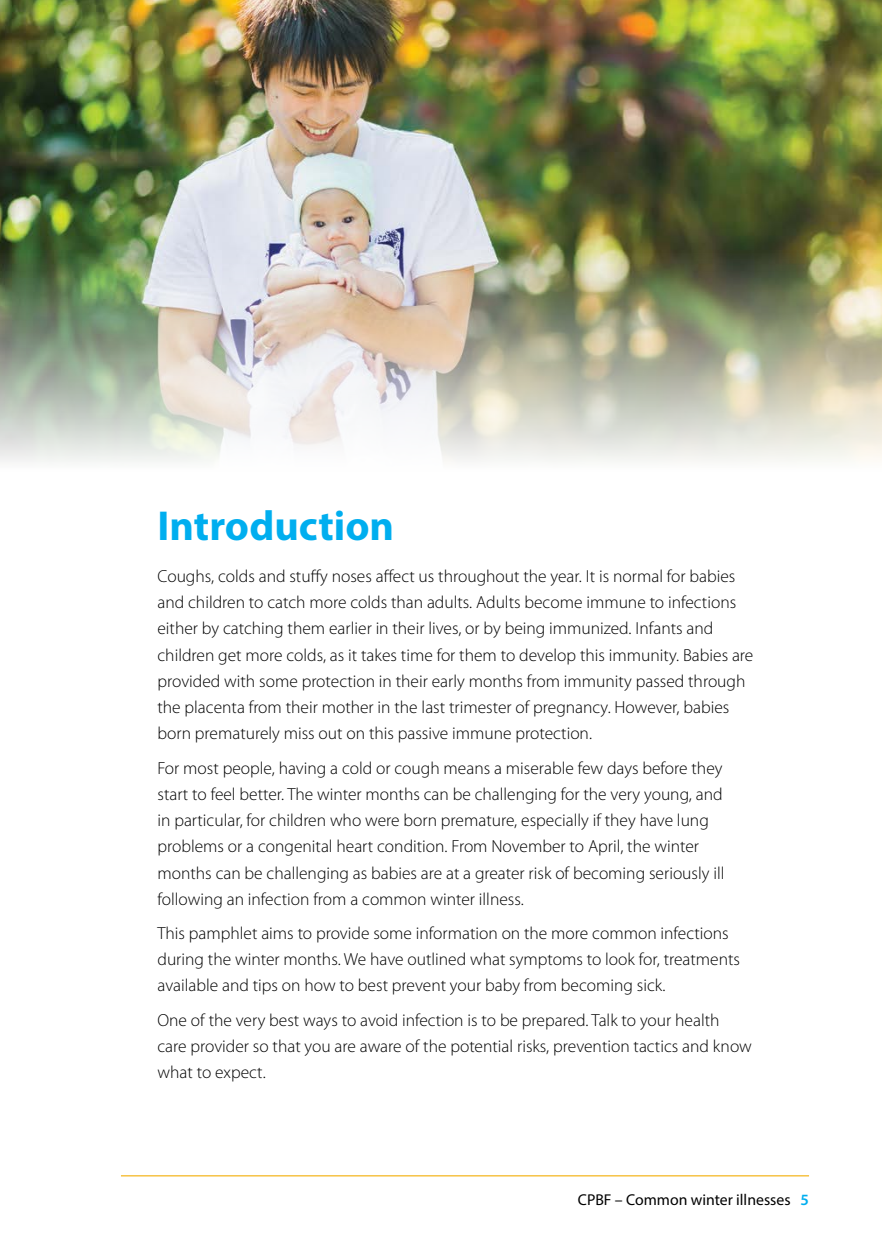
<style>
.page{position:relative;width:882px;height:1260px;background:#fff}
.page>*{position:absolute;margin:0;border:0;box-sizing:border-box;transform-origin:0 0}
.t1{font:700 42px "Myriad Pro";color:#00aeef}
.t2{font:300 17.5px/26.2px "Myriad Pro";color:#000}
.t3{font:15.75px "Myriad Pro";color:#000}
.s1{font-weight:600;color:#00aeef}
</style>
<div class="page">
<hr style="left:121px;top:1175px;width:688px;height:1px;background:#f5ba2a">
<img style="left:0;top:0;width:882px;height:462px">
<h1 class="t1" style="left:158px;top:498px;width:238px">Introduction</h1>
<p class="t2" style="left:158px;top:563px;width:597px">Coughs, colds and stuffy noses affect us throughout the year. It is normal for babies and children to catch more colds than adults. Adults become immune to infections either by catching them earlier in their lives, or by being immunized. Infants and children get more colds, as it takes time for them to develop this immunity. Babies are provided with some protection in their early months from immunity passed through the placenta from their mother in the last trimester of pregnancy. However, babies born prematurely miss out on this passive immune protection.</p>
<p class="t2" style="left:158px;top:755px;width:568px">For most people, having a cold or cough means a miserable few days before they start to feel better. The winter months can be challenging for the very young, and in particular, for children who were born premature, especially if they have lung problems or a congenital heart condition. From November to April, the winter months can be challenging as babies are at a greater risk of becoming seriously ill following an infection from a common winter illness.</p>
<p class="t2" style="left:158px;top:920px;width:584px">This pamphlet aims to provide some information on the more common infections during the winter months. We have outlined what symptoms to look for, treatments available and tips on how to best prevent your baby from becoming sick.</p>
<p class="t2" style="left:158px;top:1007px;width:596px">One of the very best ways to avoid infection is to be prepared. Talk to your health care provider so that you are aware of the potential risks, prevention tactics and know what to expect.</p>
<p class="t3" style="left:578px;top:1190px;width:233px">CPBF – Common winter illnesses <span class="s1">5</span></p>
</div>
